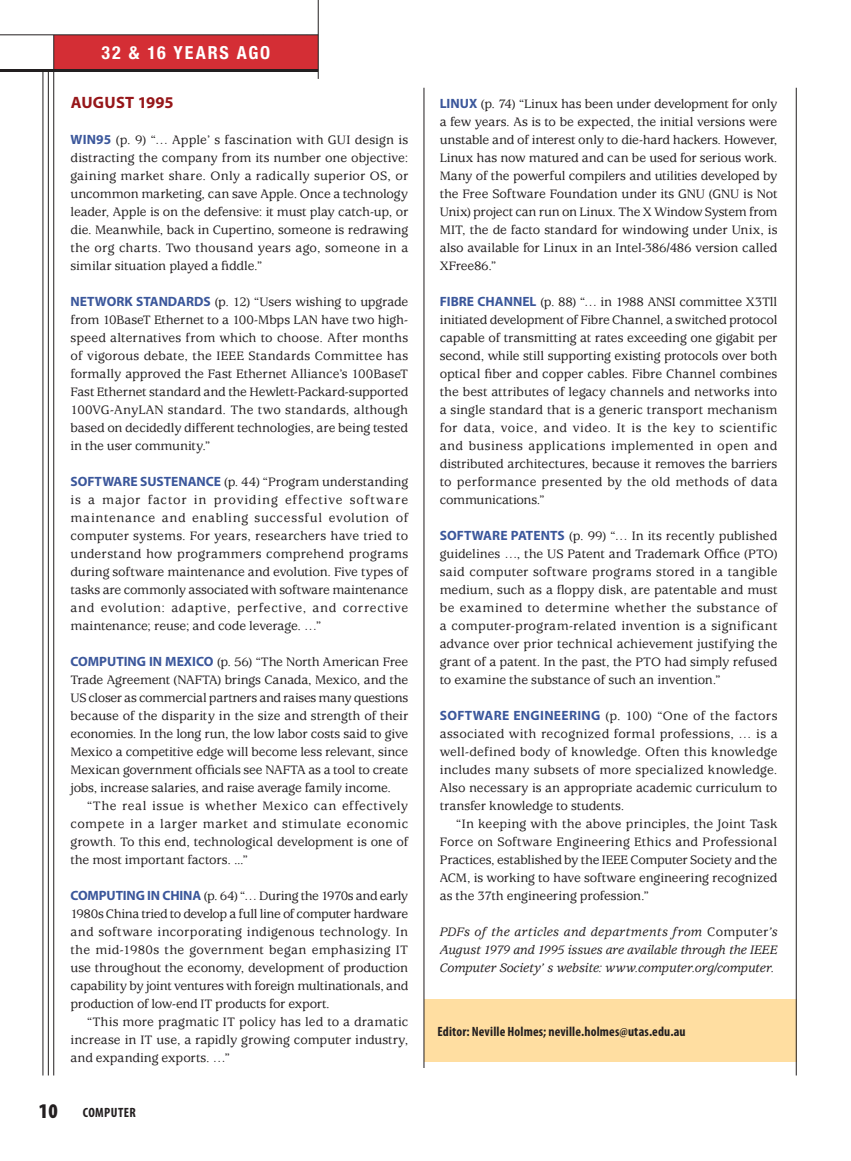
<style>
.page{position:relative;width:851px;height:1161px;background:#fff}
.page>*{position:absolute;margin:0;border:0;box-sizing:border-box;transform-origin:0 0}
.t1{font:900 condensed 21px "Myriad Pro";color:#231f20}
.SECTION_TITLE{font:700 condensed 18px "Helvetica Neue LT Std";letter-spacing:.105em;color:#fff}
.Heading_1{font:700 16.5px "Myriad Pro";letter-spacing:.01em;color:#961619}
.PARAGRAPH__NO_INDENT{font:500 13.5px/18px "Usherwood Std";letter-spacing:-.005em;color:#231f20;text-align:justify}
.PARAGRAPH{font:500 13.5px/18px "Usherwood Std";letter-spacing:-.005em;color:#231f20;text-align:justify}
.PARAGRAPH__NO_INDENT-2{font:italic 500 13.5px/18px "Usherwood Std";letter-spacing:-.005em;color:#231f20;text-align:justify}
.EDITOR_INTRO{font:700 condensed 13.5px "Myriad Pro";letter-spacing:.01em;color:#231f20}
.EDITOR_INTRO-2{font:700 condensed 13.5px "Myriad Pro";letter-spacing:.03em;color:#231f20}
.s1{font-family:"Myriad Pro";font-weight:700;color:#3b579b}
.s2{font-style:normal}
</style>
<div class="page">
<div style="left:54px;top:35px;width:264px;height:35px;background:#d42e35"></div>
<hr style="left:0;top:69px;width:318px;height:3px;background:#231f20">
<hr style="left:0;top:34px;width:318px;height:1px;background:#231f20">
<hr style="left:318px;top:0;width:1px;height:79px;background:#231f20">
<hr style="left:48px;top:70px;width:1px;height:1006px;background:#231f20">
<hr style="left:53px;top:35px;width:1px;height:1041px;background:#231f20">
<hr style="left:43px;top:70px;width:1px;height:1006px;background:#231f20">
<div style="left:424px;top:1000px;width:372px;height:62px;background:#ffdea1"></div>
<hr style="left:423px;top:88px;width:1px;height:980px;background:#231f20">
<hr style="left:795px;top:88px;width:1px;height:988px;background:#231f20">
<p class="SECTION_TITLE" style="left:102px;top:41px;width:170px">32 &amp; 16 YEARS AGO</p>
<p class="Heading_1" style="left:71px;top:92px;width:104px">AUGUST 1995</p>
<p class="PARAGRAPH__NO_INDENT" style="left:70px;top:131px;width:339px"><span class="s1">WIN95</span> (p. 9) “… Apple’ s fascination with GUI design is distracting the company from its number one objective: gaining market share. Only a radically superior OS, or uncommon marketing, can save Apple. Once a technology leader, Apple is on the defensive: it must play catch-up, or die. Meanwhile, back in Cupertino, someone is redrawing the org charts. Two thousand years ago, someone in a similar situation played a fiddle.”</p>
<p class="PARAGRAPH__NO_INDENT" style="left:70px;top:293px;width:339px"><span class="s1">NETWORK STANDARDS</span> (p. 12) “Users wishing to upgrade from 10BaseT Ethernet to a 100-Mbps LAN have two high&shy;speed alternatives from which to choose. After months of vigorous debate, the IEEE Standards Committee has formally approved the Fast Ethernet Alliance’s 100BaseT Fast Ethernet standard and the Hewlett-Packard-supported 100VG-AnyLAN standard. The two standards, although based on decidedly different technologies, are being tested in the user community.”</p>
<p class="PARAGRAPH__NO_INDENT" style="left:70px;top:473px;width:339px"><span class="s1">SOFTWARE SUSTENANCE</span> (p. 44) “Program understanding is a major factor in providing effective software maintenance and enabling successful evolution of computer systems. For years, researchers have tried to understand how programmers comprehend programs during software maintenance and evolution. Five types of tasks are commonly associated with software maintenance and evolution: adaptive, perfective, and corrective maintenance; reuse; and code leverage. …”</p>
<p class="PARAGRAPH__NO_INDENT" style="left:70px;top:653px;width:339px"><span class="s1">COMPUTING IN MEXICO</span> (p. 56) “The North American Free Trade Agreement (NAFTA) brings Canada, Mexico, and the US closer as commercial partners and raises many questions because of the disparity in the size and strength of their economies. In the long run, the low labor costs said to give Mexico a competitive edge will become less relevant, since Mexican government officials see NAFTA as a tool to create jobs, increase salaries, and raise average family income.</p>
<p class="PARAGRAPH" style="left:70px;top:797px;width:339px;text-indent:16px">“The real issue is whether Mexico can effectively compete in a larger market and stimulate economic growth. To this end, technological development is one of the most important factors. ...”</p>
<p class="PARAGRAPH__NO_INDENT" style="left:70px;top:887px;width:339px"><span class="s1">COMPUTING IN CHINA</span> (p. 64) “… During the 1970s and early 1980s China tried to develop a full line of computer hardware and software incorporating indigenous technology. In the mid-1980s the government began emphasizing IT use throughout the economy, development of production capability by joint ventures with foreign multinationals, and production of low-end IT products for export.</p>
<p class="PARAGRAPH" style="left:70px;top:1013px;width:339px;text-indent:16px">“This more pragmatic IT policy has led to a dramatic increase in IT use, a rapidly growing computer industry, and expanding exports. …”</p>
<p class="t1" style="left:39px;top:1097px;width:20px">10</p>
<p class="EDITOR_INTRO-2" style="left:83px;top:1104px;width:54px">COMPUTER</p>
<p class="PARAGRAPH__NO_INDENT" style="left:440px;top:95px;width:339px"><span class="s1">LINUX</span> (p. 74) “Linux has been under development for only a few years. As is to be expected, the initial versions were unstable and of interest only to die-hard hackers. However, Linux has now matured and can be used for serious work.<br>Many of the powerful compilers and utilities developed by the Free Software Foundation under its GNU (GNU is Not Unix) project can run on Linux. The X Window System from MIT, the de facto standard for windowing under Unix, is also available for Linux in an Intel-386/486 version called XFree86.”</p>
<p class="PARAGRAPH__NO_INDENT" style="left:440px;top:293px;width:339px"><span class="s1">FIBRE CHANNEL</span> (p. 88) “… in 1988 ANSI committee X3Tll initiated development of Fibre Channel, a switched protocol capable of transmitting at rates exceeding one gigabit per second, while still supporting existing protocols over both optical fiber and copper cables. Fibre Channel combines the best attributes of legacy channels and networks into a single standard that is a generic transport mechanism for data, voice, and video. It is the key to scientific and business applications implemented in open and distributed architectures, because it removes the barriers to performance presented by the old methods of data communications.”</p>
<p class="PARAGRAPH__NO_INDENT" style="left:440px;top:527px;width:339px"><span class="s1">SOFTWARE PATENTS</span> (p. 99) “… In its recently published guidelines …, the US Patent and Trademark Office (PTO) said computer software programs stored in a tangible medium, such as a floppy disk, are patentable and must be examined to determine whether the substance of a computer-program-related invention is a significant advance over prior technical achievement justifying the grant of a patent. In the past, the PTO had simply refused to examine the substance of such an invention.”</p>
<p class="PARAGRAPH__NO_INDENT" style="left:440px;top:707px;width:339px"><span class="s1">SOFTWARE ENGINEERING</span> (p. 100) “One of the factors associated with recognized formal professions, … is a well-defined body of knowledge. Often this knowledge includes many subsets of more specialized knowledge.<br>Also necessary is an appropriate academic curriculum to transfer knowledge to students.</p>
<p class="PARAGRAPH" style="left:440px;top:815px;width:339px;text-indent:16px">“In keeping with the above principles, the Joint Task Force on Software Engineering Ethics and Professional Practices, established by the IEEE Computer Society and the ACM, is working to have software engineering recognized as the 37th engineering profession.”</p>
<p class="PARAGRAPH__NO_INDENT-2" style="left:440px;top:923px;width:339px">PDFs of the articles and departments from <span class="s2">Computer</span>’s August 1979 and 1995 issues are available through the IEEE Computer Society’ s website: www.computer.org/computer.</p>
<p class="EDITOR_INTRO" style="left:437px;top:1023px;width:250px">Editor: Neville Holmes; neville.holmes@utas.edu.au</p>
</div>
